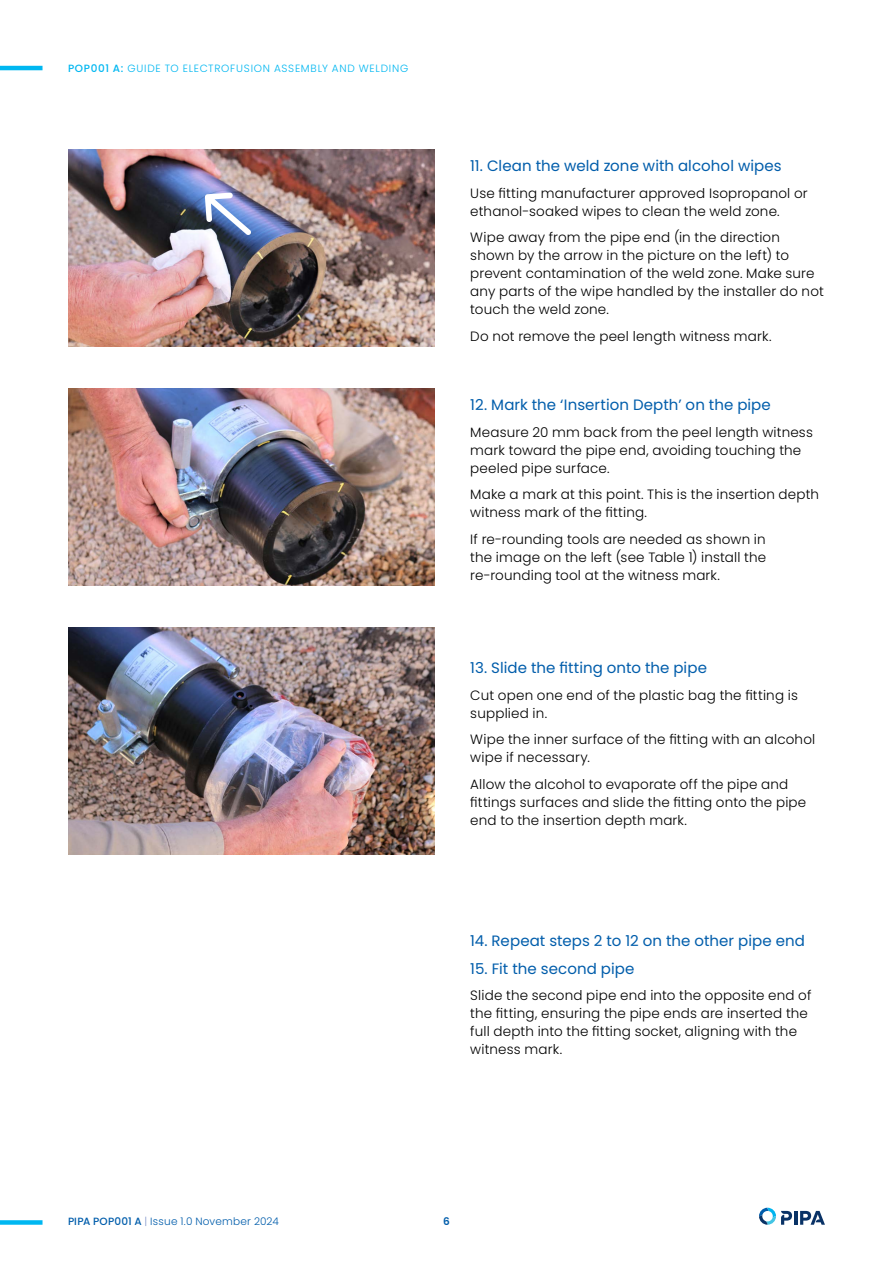
<style>
.page{position:relative;width:893px;height:1263px;background:#fff}
.page>*{position:absolute;margin:0;border:0;box-sizing:border-box;transform-origin:0 0}
.t1{font:15px "Poppins";letter-spacing:.005em;color:#015dab}
.t2{font:300 13.5px/18px "Poppins";letter-spacing:.015em;color:#000}
.t3{font:300 10.5px "Poppins";letter-spacing:.07em;color:#00b7f1}
.t4{font:300 10.5px "Poppins";letter-spacing:.025em;color:#015dab}
.t5{font:600 10.5px "Poppins";color:#015dab}
.s1{font-weight:500}
.s2{color:#889ace}
</style>
<div class="page">
<img style="left:68px;top:389px;width:366px;height:196px">
<img style="left:68px;top:628px;width:366px;height:226px">
<img style="left:68px;top:150px;width:366px;height:196px">
<svg style="left:205px;top:193px;width:46px;height:42px"></svg>
<div style="left:0;top:1220px;width:43px;height:5px;background:#00b7f1"></div>
<hr style="left:794px;top:1211px;width:3px;height:14px;background:#093266">
<svg style="left:800px;top:1211px;width:25px;height:14px"></svg>
<svg style="left:759px;top:1208px;width:33px;height:17px"></svg>
<hr style="left:0;top:66px;width:43px;height:4px;background:#00b7f1">
<p class="t3" style="left:68px;top:62px;width:342px"><span class="s1">POP001 A:</span> GUIDE TO ELECTROFUSION ASSEMBLY AND WELDING</p>
<p class="t1" style="left:470px;top:157px;width:313px">11. Clean the weld zone with alcohol wipes</p>
<p class="t2" style="left:470px;top:184px;width:339px">Use fitting manufacturer approved Isopropanol or ethanol-soaked wipes to clean the weld zone.</p>
<p class="t2" style="left:470px;top:228px;width:355px">Wipe away from the pipe end (in the direction shown by the arrow in the picture on the left) to prevent contamination of the weld zone. Make sure any parts of the wipe handled by the installer do not touch the weld zone.</p>
<p class="t2" style="left:470px;top:327px;width:303px">Do not remove the peel length witness mark.</p>
<p class="t1" style="left:470px;top:396px;width:302px">12. Mark the ‘Insertion Depth’ on the pipe</p>
<p class="t2" style="left:470px;top:423px;width:344px">Measure 20 mm back from the peel length witness mark toward the pipe end, avoiding touching the peeled pipe surface.</p>
<p class="t2" style="left:470px;top:485px;width:350px">Make a mark at this point. This is the insertion depth witness mark of the fitting.</p>
<p class="t2" style="left:470px;top:530px;width:297px;text-align:justify">If re-rounding tools are needed as shown in the image on the left (see Table 1) install the re‑rounding tool at the witness mark.</p>
<p class="t1" style="left:470px;top:659px;width:238px">13. Slide the fitting onto the pipe</p>
<p class="t2" style="left:470px;top:686px;width:329px">Cut open one end of the plastic bag the fitting is supplied in.</p>
<p class="t2" style="left:470px;top:730px;width:346px">Wipe the inner surface of the fitting with an alcohol wipe if necessary.</p>
<p class="t2" style="left:470px;top:775px;width:337px">Allow the alcohol to evaporate off the pipe and fittings surfaces and slide the fitting onto the pipe end to the insertion depth mark.</p>
<p class="t1" style="left:470px;top:932px;width:336px">14. Repeat steps 2 to 12 on the other pipe end</p>
<p class="t1" style="left:470px;top:960px;width:166px">15. Fit the second pipe</p>
<p class="t2" style="left:470px;top:986px;width:343px">Slide the second pipe end into the opposite end of the fitting, ensuring the pipe ends are inserted the full depth into the fitting socket, aligning with the witness mark.</p>
<p class="t4" style="left:68px;top:1215px;width:212px"><span class="s1">PIPA POP001 A</span> <span class="s2">|</span> Issue 1.0 November 2024</p>
<p class="t5" style="left:443px;top:1215px;width:8px">6</p>
</div>
